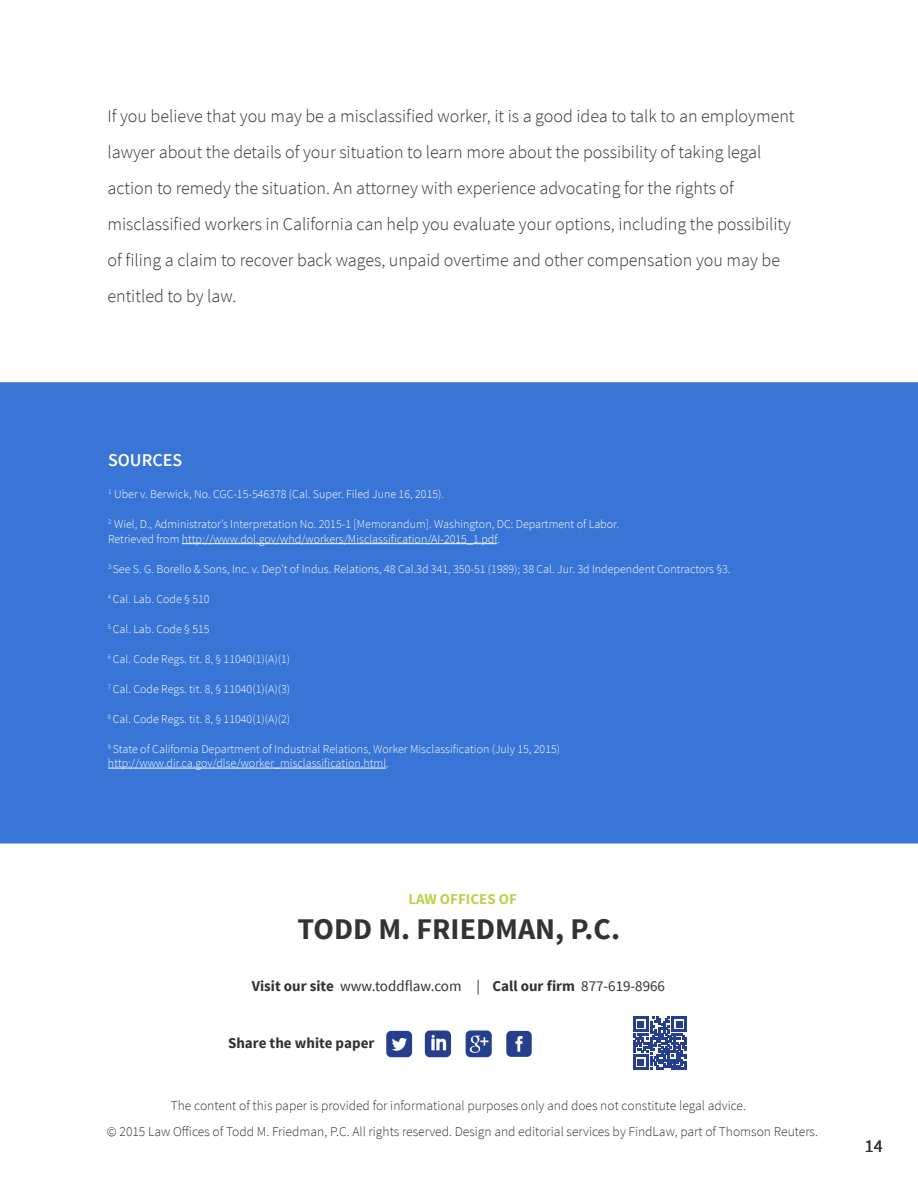
<style>
.page{position:relative;width:918px;height:1188px;background:#fff}
.page>*{position:absolute;margin:0;border:0;box-sizing:border-box;transform-origin:0 0}
.t1{font:700 30px "Source Sans Pro";color:#333}
.t2{font:300 18px/36px "Source Sans Pro";color:#333}
.t3{font:600 18px "Source Sans Pro";color:#fff}
.t4{font:18px "Source Sans Pro";color:#323232}
.t5{font:15px "Source Sans Pro";color:#333}
.t6{font:700 15px "Source Sans Pro";color:#333}
.t7{font:700 15px "Source Sans Pro";color:#b8d44a}
.t8{font:300 13.5px/25.2px "Source Sans Pro";color:#333;text-align:center}
.t9{font:300 12px/14.4px "Source Sans Pro";color:#fff}
.s1{font-weight:700}
</style>
<div class="page">
<div style="left:0;top:382px;width:918px;height:461px;background:#3875d6"></div>
<svg style="left:386px;top:1031px;width:26px;height:26px"></svg>
<svg style="left:506px;top:1031px;width:26px;height:26px"></svg>
<svg style="left:425px;top:1030px;width:26px;height:27px"></svg>
<svg style="left:466px;top:1030px;width:26px;height:27px"></svg>
<hr style="left:182px;top:543px;width:315px;height:1px;background:#fff">
<hr style="left:108px;top:768px;width:278px;height:1px;background:#fff">
<svg style="left:633px;top:1017px;width:54px;height:53px"></svg>
<p class="t2" style="left:107px;top:98px;width:689px">If you believe that you may be a misclassified worker, it is a good idea to talk to an employment lawyer about the details of your situation to learn more about the possibility of taking legal action to remedy the situation. An attorney with experience advocating for the rights of misclassified workers in California can help you evaluate your options, including the possibility of filing a claim to recover back wages, unpaid overtime and other compensation you may be entitled to by law.</p>
<h2 class="t3" style="left:108px;top:450px;width:76px">SOURCES</h2>
<p class="t9" style="left:108px;top:487px;width:338px"><sup>1</sup> Uber v. Berwick, No. CGC-15-546378 (Cal. Super. Filed June 16, 2015).</p>
<p class="t9" style="left:108px;top:517px;width:513px"><sup>2</sup> Wiel, D., Administrator’s Interpretation No. 2015-1 [Memorandum]. Washington, DC: Department of Labor.<br>Retrieved from http://www.dol.gov/whd/workers/Misclassification/AI-2015_1.pdf.</p>
<p class="t9" style="left:108px;top:562px;width:624px"><sup>3</sup> See S. G. Borello &amp; Sons, Inc. v. Dep’t of Indus. Relations, 48 Cal.3d 341, 350-51 (1989); 38 Cal. Jur. 3d Independent Contractors §3.</p>
<p class="t9" style="left:108px;top:592px;width:103px"><sup>4</sup> Cal. Lab. Code § 510</p>
<p class="t9" style="left:108px;top:622px;width:103px"><sup>5</sup> Cal. Lab. Code § 515</p>
<p class="t9" style="left:108px;top:652px;width:184px"><sup>6</sup> Cal. Code Regs. tit. 8, § 11040(1)(A)(1)</p>
<p class="t9" style="left:108px;top:682px;width:184px"><sup>7</sup> Cal. Code Regs. tit. 8, § 11040(1)(A)(3)</p>
<p class="t9" style="left:108px;top:712px;width:184px"><sup>8</sup> Cal. Code Regs. tit. 8, § 11040(1)(A)(2)</p>
<p class="t9" style="left:108px;top:742px;width:454px"><sup>9</sup> State of California Department of Industrial Relations, Worker Misclassification (July 15, 2015) http://www.dir.ca.gov/dlse/worker_misclassification.html.</p>
<p class="t7" style="left:408px;top:893px;width:110px">LAW OFFICES OF</p>
<h1 class="t1" style="left:298px;top:917px;width:324px">TODD M. FRIEDMAN, P.C.</h1>
<p class="t5" style="left:252px;top:977px;width:415px"><span class="s1">Visit our site</span> www.toddflaw.com | <span class="s1">Call our firm</span> 877-619-8966</p>
<p class="t6" style="left:228px;top:1037px;width:148px">Share the white paper</p>
<p class="t8" style="left:107px;top:1093px;width:713px">The content of this paper is provided for informational purposes only and does not constitute legal advice.<br>© 2015 Law Offices of Todd M. Friedman, P.C. All rights reserved. Design and editorial services by FindLaw, part of Thomson Reuters.</p>
<h2 class="t4" style="left:865px;top:1139px;width:19px">14</h2>
</div>
